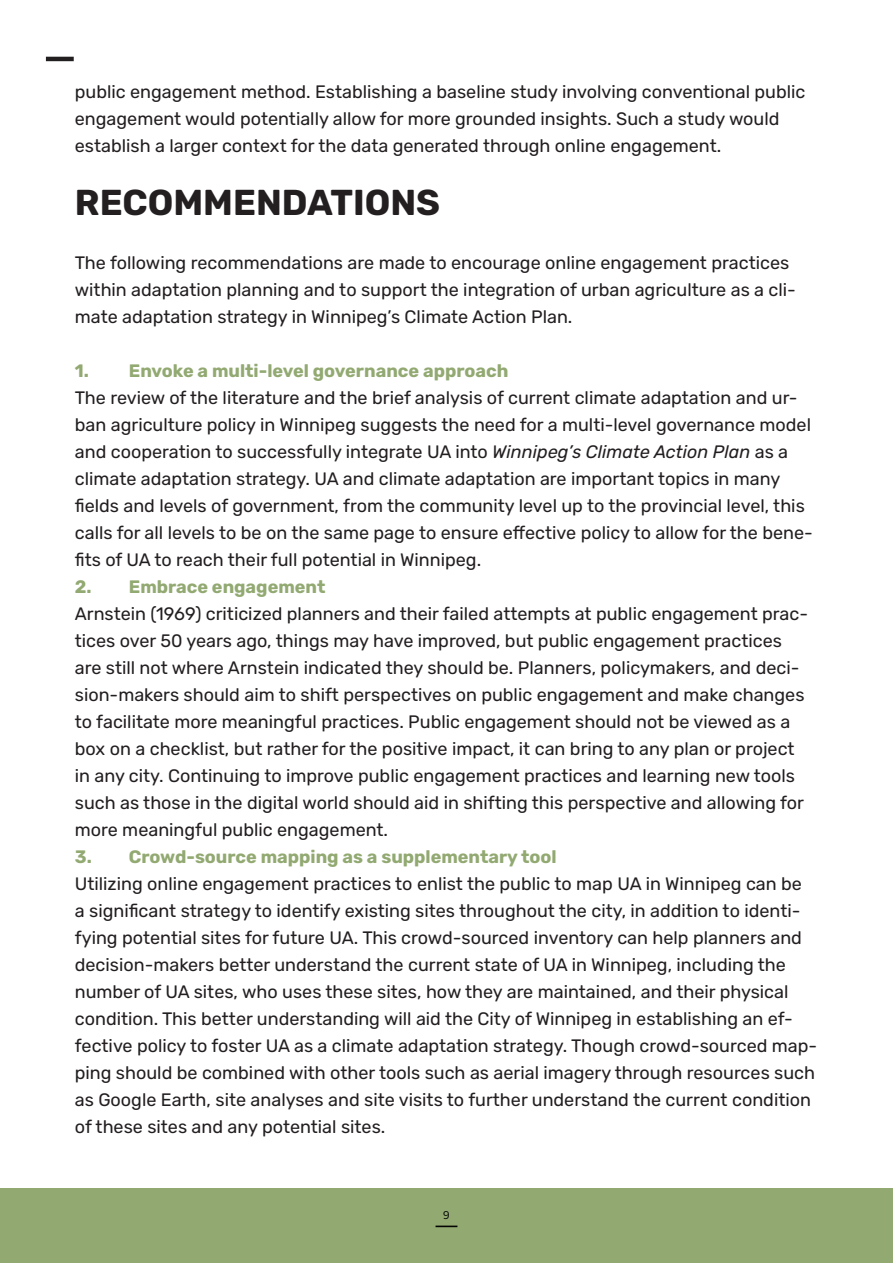
<style>
.page{position:relative;width:893px;height:1263px;background:#fff}
.page>*{position:absolute;margin:0;border:0;box-sizing:border-box;transform-origin:0 0}
.Body_text{font:700 36px "Rubik";color:#231f20}
.Body_text-2{font:18px/27px "Rubik";color:#231f20}
.Body_text-3{font:700 18px "Rubik";color:#92a972}
.t1{font:12px "Source Code Pro";color:#040503}
.s1{font-style:italic}
</style>
<div class="page">
<div style="left:0;top:1189px;width:893px;height:74px;background:#92a972"></div>
<hr style="left:46px;top:57px;width:28px;height:4px;background:#231f20">
<hr style="left:435px;top:1225px;width:22px;height:2px;background:#040503">
<p class="Body_text-2" style="left:75px;top:79px;width:732px">public engagement method. Establishing a baseline study involving conventional public engagement would potentially allow for more grounded insights. Such a study would establish a larger context for the data generated through online engagement.</p>
<p class="Body_text" style="left:75px;top:181px;width:367px">RECOMMENDATIONS</p>
<p class="Body_text-2" style="left:75px;top:250px;width:723px">The following recommendations are made to encourage online engagement practices within adaptation planning and to support the integration of urban agriculture as a cli&shy;mate adaptation strategy in Winnipeg’s Climate Action Plan.</p>
<p class="Body_text-3" style="left:75px;top:360px;width:435px">1. Envoke a multi-level governance approach</p>
<p class="Body_text-2" style="left:75px;top:385px;width:739px">The review of the literature and the brief analysis of current climate adaptation and ur&shy;ban agriculture policy in Winnipeg suggests the need for a multi-level governance model and cooperation to successfully integrate UA into <span class="s1">Winnipeg’s Climate Action Plan</span> as a climate adaptation strategy. UA and climate adaptation are important topics in many fields and levels of government, from the community level up to the provincial level, this calls for all levels to be on the same page to ensure effective policy to allow for the bene&shy;fits of UA to reach their full potential in Winnipeg.</p>
<p class="Body_text-3" style="left:75px;top:576px;width:252px">2. Embrace engagement</p>
<p class="Body_text-2" style="left:75px;top:601px;width:735px">Arnstein (1969) criticized planners and their failed attempts at public engagement prac&shy;tices over 50 years ago, things may have improved, but public engagement practices are still not where Arnstein indicated they should be. Planners, policymakers, and deci&shy;sion-makers should aim to shift perspectives on public engagement and make changes to facilitate more meaningful practices. Public engagement should not be viewed as a box on a checklist, but rather for the positive impact, it can bring to any plan or project in any city. Continuing to improve public engagement practices and learning new tools such as those in the digital world should aid in shifting this perspective and allowing for more meaningful public engagement.</p>
<p class="Body_text-3" style="left:75px;top:846px;width:483px">3. Crowd-source mapping as a supplementary tool</p>
<p class="Body_text-2" style="left:75px;top:871px;width:744px">Utilizing online engagement practices to enlist the public to map UA in Winnipeg can be<br>a significant strategy to identify existing sites throughout the city, in addition to identi&shy;fying potential sites for future UA. This crowd-sourced inventory can help planners and decision-makers better understand the current state of UA in Winnipeg, including the number of UA sites, who uses these sites, how they are maintained, and their physical condition. This better understanding will aid the City of Winnipeg in establishing an ef&shy;fective policy to foster UA as a climate adaptation strategy. Though crowd-sourced map&shy;ping should be combined with other tools such as aerial imagery through resources such as Google Earth, site analyses and site visits to further understand the current condition of these sites and any potential sites.</p>
<p class="t1" style="left:443px;top:1206px;width:9px">9</p>
</div>
